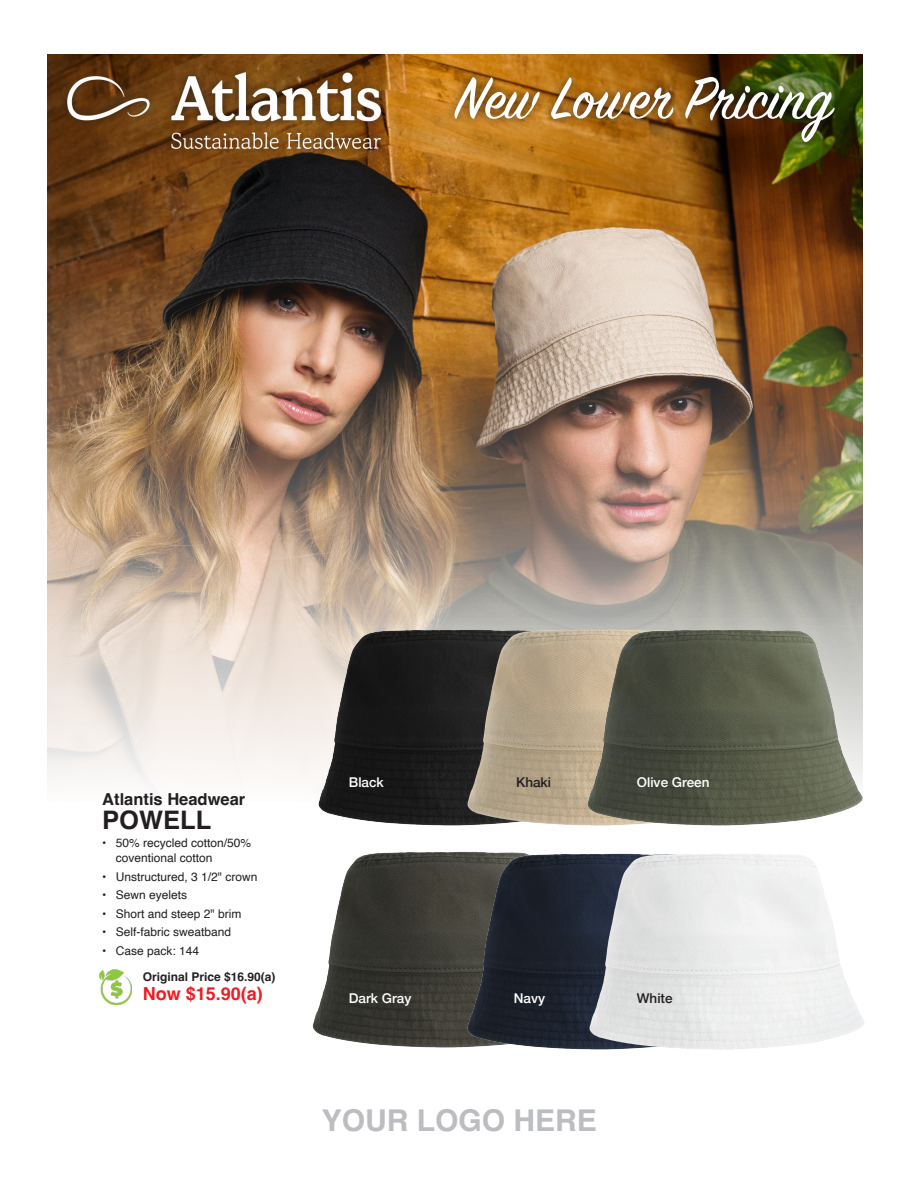
<style>
.page{position:relative;width:918px;height:1188px;background:#fff}
.page>*{position:absolute;margin:0;border:0;box-sizing:border-box;transform-origin:0 0}
.CAP_BRAND{font:65.4px "Sign Painter House Script";color:#fff}
.CAP_BRAND-2{font:700 30px "Helvetica";color:#bcbdc0}
.CAP_BRAND-3{font:700 25.5px "Helvetica";color:#231f20}
.CAP_BRAND-4{font:700 18px "Helvetica";color:#ee1d23}
.CAP_BRAND-5{font:700 16.5px "Helvetica";color:#231f20}
.t1{font:500 13.5px "Helvetica Neue";color:#fff}
.t2{font:500 13.5px "Helvetica Neue";color:#231f20}
.CAP_BRAND-6{font:12px/15px "Helvetica";color:#231f20}
.CAP_BRAND-7{font:700 12px "Helvetica";color:#231f20}
</style>
<div class="page">
<img style="left:47px;top:624px;width:268px;height:157px">
<img style="left:312px;top:852px;width:152px;height:196px">
<img style="left:315px;top:624px;width:149px;height:202px">
<img style="left:100px;top:970px;width:32px;height:34px">
<img style="left:464px;top:852px;width:123px;height:198px">
<img style="left:464px;top:624px;width:121px;height:202px">
<img style="left:587px;top:853px;width:277px;height:197px">
<img style="left:585px;top:624px;width:278px;height:202px">
<img style="left:47px;top:54px;width:816px;height:570px">
<div style="left:446px;top:68px;width:398px;height:84px;background:#231f20;opacity:.75"></div>
<div style="left:58px;top:64px;width:332px;height:94px;background:#231f20;opacity:.75"></div>
<img style="left:68px;top:73px;width:313px;height:76px">
<p class="CAP_BRAND" style="left:455px;top:58px;width:379px">New Lower Pricing</p>
<p class="t1" style="left:349px;top:772px;width:37px">Black</p>
<p class="t2" style="left:516px;top:772px;width:37px">Khaki</p>
<p class="t1" style="left:637px;top:772px;width:74px">Olive Green</p>
<p class="CAP_BRAND-5" style="left:102px;top:789px;width:145px">Atlantis Headwear</p>
<p class="CAP_BRAND-3" style="left:102px;top:804px;width:111px">POWELL</p>
<p class="CAP_BRAND-6" style="left:116px;top:836px;width:137px;text-indent:-14px">• 50% recycled cotton/50% coventional cotton</p>
<p class="CAP_BRAND-6" style="left:102px;top:869px;width:157px">• Unstructured, 3 1/2" crown</p>
<p class="CAP_BRAND-6" style="left:102px;top:888px;width:86px">• Sewn eyelets</p>
<p class="CAP_BRAND-6" style="left:102px;top:906px;width:141px">• Short and steep 2" brim</p>
<p class="CAP_BRAND-6" style="left:102px;top:925px;width:130px">• Self-fabric sweatband</p>
<p class="CAP_BRAND-6" style="left:102px;top:943px;width:98px">• Case pack: 144</p>
<p class="CAP_BRAND-7" style="left:143px;top:969px;width:134px">Original Price $16.90(a)</p>
<p class="CAP_BRAND-4" style="left:143px;top:983px;width:122px">Now $15.90(a)</p>
<p class="t1" style="left:514px;top:987px;width:33px">Navy</p>
<p class="t1" style="left:349px;top:987px;width:64px">Dark Gray</p>
<p class="CAP_BRAND-2" style="left:322px;top:1102px;width:277px">YOUR LOGO HERE</p>
<p class="t2" style="left:637px;top:987px;width:37px">White</p>
</div>
